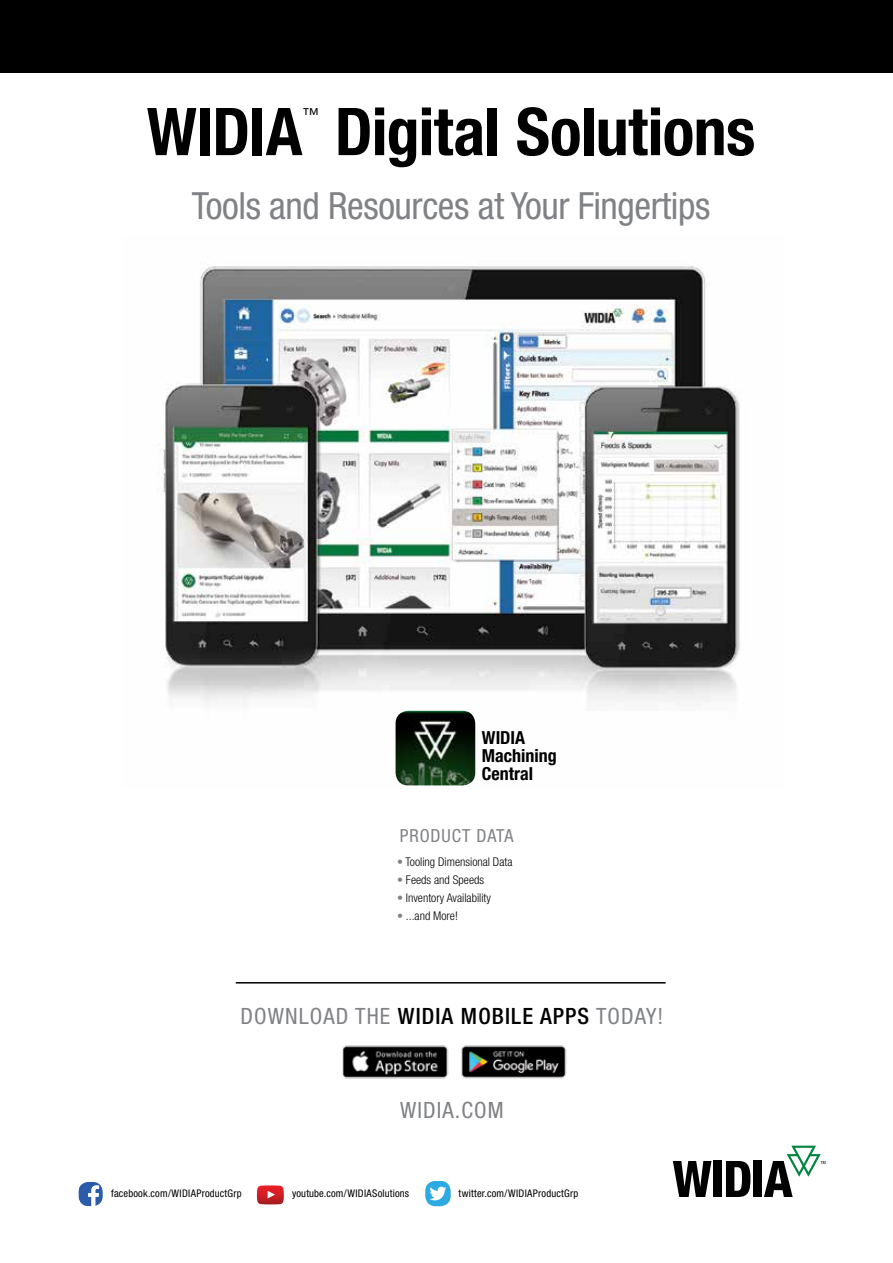
<style>
.page{position:relative;width:893px;height:1263px;background:#fff}
.page>*{position:absolute;margin:0;border:0;box-sizing:border-box;transform-origin:0 0}
.t1{font:700 condensed 66px "Helvetica Neue LT Std";letter-spacing:-.01em;color:#000}
.t2{font:condensed 37.5px "Helvetica Neue LT Std";letter-spacing:-.01em;color:#808285}
.t3{font:condensed 22.5px "Helvetica Neue LT Std";letter-spacing:.05em;color:#808285}
.t4{font:700 condensed 18px/18px "Helvetica Neue LT Std";color:#000}
.t5{font:condensed 18px "Helvetica Neue LT Std";letter-spacing:.05em;color:#808285}
.t6{font:condensed 16.65px "Helvetica Neue LT Std";color:#000}
.t7{font:300 condensed 12px "Helvetica Neue LT Std";color:#000}
.t8{font:condensed 10.5px "Helvetica Neue LT Std";letter-spacing:.02em;color:#000}
.s1{color:#808285}
.s2{font-weight:500;color:#000}
</style>
<div class="page">
<div style="left:0;top:0;width:893px;height:73px;background:#000"></div>
<img style="left:160px;top:266px;width:580px;height:520px">
<svg style="left:78px;top:1182px;width:25px;height:24px"></svg>
<svg style="left:425px;top:1181px;width:26px;height:25px"></svg>
<img style="left:396px;top:711px;width:79px;height:74px">
<hr style="left:236px;top:982px;width:430px;height:1px;background:#000">
<img style="left:342px;top:1045px;width:225px;height:34px">
<svg style="left:673px;top:1161px;width:38px;height:36px"></svg>
<div style="left:714px;top:1161px;width:8px;height:36px;background:#000"></div>
<svg style="left:726px;top:1161px;width:24px;height:36px"></svg>
<div style="left:753px;top:1161px;width:9px;height:36px;background:#000"></div>
<svg style="left:764px;top:1146px;width:61px;height:51px"></svg>
<svg style="left:257px;top:1185px;width:27px;height:19px"></svg>
<h1 class="t1" style="left:147px;top:92px;width:157px">WIDIA</h1>
<h3 class="t6" style="left:302px;top:105px;width:18px">™</h3>
<h1 class="t1" style="left:335px;top:92px;width:422px">Digital Solutions</h1>
<h2 class="t2" style="left:192px;top:184px;width:520px">Tools and Resources at Your Fingertips</h2>
<h3 class="t4" style="left:482px;top:728px;width:76px">WIDIA<br>Machining<br>Central</h3>
<h3 class="t5" style="left:400px;top:825px;width:115px">PRODUCT DATA</h3>
<p class="t7" style="left:397px;top:855px;width:117px"><span class="s1">•</span> Tooling Dimensional Data</p>
<p class="t7" style="left:397px;top:873px;width:89px"><span class="s1">•</span> Feeds and Speeds</p>
<p class="t7" style="left:397px;top:891px;width:95px"><span class="s1">•</span> Inventory Availability</p>
<p class="t7" style="left:397px;top:909px;width:62px"><span class="s1">•</span> ...and More!</p>
<h3 class="t3" style="left:240px;top:1003px;width:424px">DOWNLOAD THE <span class="s2">WIDIA MOBILE APPS</span> TODAY!</h3>
<h3 class="t3" style="left:400px;top:1097px;width:105px">WIDIA.COM</h3>
<p class="t8" style="left:111px;top:1187px;width:132px">facebook.com/WIDIAProductGrp</p>
<p class="t8" style="left:292px;top:1187px;width:119px">youtube.com/WIDIASolutions</p>
<p class="t8" style="left:459px;top:1188px;width:121px">twitter.com/WIDIAProductGrp</p>
</div>
